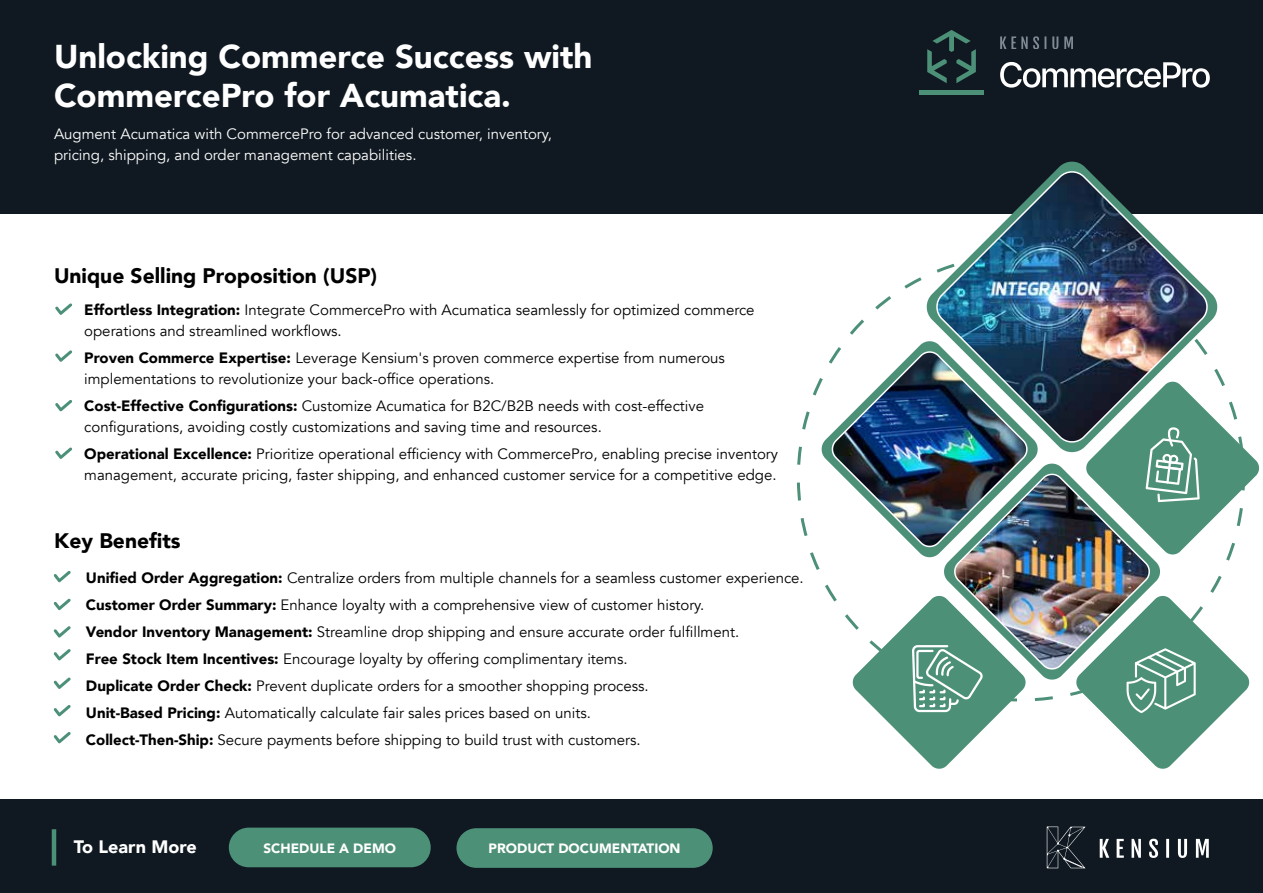
<style>
.page{position:relative;width:1263px;height:893px;background:#fff}
.page>*{position:absolute;margin:0;border:0;box-sizing:border-box;transform-origin:0 0}
.t1{font:900 33px/39px "Avenir";color:#fff}
.t2{font:900 21px "Avenir";color:#000}
.t3{font:900 18px "Avenir";color:#fff}
.t4{font:15px/27px "Avenir";color:#000}
.t5{font:15px/21px "Avenir";color:#fff}
.t6{font:900 13.5px "Avenir";color:#fff}
.s1{font-weight:900}
</style>
<div class="page">
<div style="left:0;top:0;width:1263px;height:214px;background:#101921"></div>
<svg style="left:55px;top:303px;width:17px;height:12px"></svg>
<svg style="left:55px;top:350px;width:17px;height:12px"></svg>
<svg style="left:55px;top:400px;width:17px;height:11px"></svg>
<svg style="left:55px;top:447px;width:17px;height:12px"></svg>
<svg style="left:54px;top:571px;width:17px;height:11px"></svg>
<svg style="left:54px;top:599px;width:17px;height:11px"></svg>
<svg style="left:54px;top:626px;width:17px;height:12px"></svg>
<svg style="left:54px;top:649px;width:17px;height:11px"></svg>
<svg style="left:54px;top:677px;width:17px;height:12px"></svg>
<svg style="left:54px;top:705px;width:17px;height:11px"></svg>
<svg style="left:54px;top:732px;width:17px;height:11px"></svg>
<svg style="left:926px;top:161px;width:292px;height:160px"></svg>
<img style="left:933px;top:168px;width:278px;height:181px">
<svg style="left:820px;top:340px;width:219px;height:115px"></svg>
<img style="left:823px;top:349px;width:436px;height:420px">
<div style="left:0;top:800px;width:1263px;height:93px;background:#101921"></div>
<div style="left:456px;top:828px;width:257px;height:40px;background:#4d9078;border-radius:20px"></div>
<div style="left:229px;top:828px;width:202px;height:39px;background:#4d9078;border-radius:20px"></div>
<hr style="left:52px;top:829px;width:4px;height:37px;background:#4d9078">
<svg style="left:1100px;top:839px;width:109px;height:19px"></svg>
<svg style="left:1047px;top:827px;width:38px;height:41px"></svg>
<div style="left:919px;top:90px;width:65px;height:5px;background:#4d9078"></div>
<svg style="left:927px;top:30px;width:49px;height:53px"></svg>
<svg style="left:1000px;top:62px;width:210px;height:26px"></svg>
<svg style="left:1000px;top:36px;width:73px;height:13px"></svg>
<h1 class="t1" style="left:54px;top:36px;width:540px">Unlocking Commerce Success with<br>CommercePro for Acumatica.</h1>
<p class="t5" style="left:54px;top:123px;width:499px">Augment Acumatica with CommercePro for advanced customer, inventory, pricing, shipping, and order management capabilities.</p>
<h2 class="t2" style="left:54px;top:258px;width:325px">Unique Selling Proposition (USP)</h2>
<p class="t4" style="left:84px;top:300px;width:672px;line-height:21px"><span class="s1">Effortless Integration:</span> Integrate CommercePro with Acumatica seamlessly for optimized commerce operations and streamlined workflows.</p>
<p class="t4" style="left:84px;top:348px;width:642px;line-height:21px"><span class="s1">Proven Commerce Expertise:</span> Leverage Kensium's proven commerce expertise from numerous implementations to revolutionize your back-office operations.</p>
<p class="t4" style="left:84px;top:396px;width:621px;line-height:21px"><span class="s1">Cost-Effective Configurations:</span> Customize Acumatica for B2C/B2B needs with cost-effective configurations, avoiding costly customizations and saving time and resources.</p>
<p class="t4" style="left:84px;top:444px;width:695px;line-height:21px"><span class="s1">Operational Excellence:</span> Prioritize operational efficiency with CommercePro, enabling precise inventory management, accurate pricing, faster shipping, and enhanced customer service for a competitive edge.</p>
<h2 class="t2" style="left:54px;top:523px;width:128px">Key Benefits</h2>
<p class="t4" style="left:86px;top:564px;width:719px"><span class="s1">Unified Order Aggregation:</span> Centralize orders from multiple channels for a seamless customer experience.<br><span class="s1">Customer Order Summary:</span> Enhance loyalty with a comprehensive view of customer history.<br><span class="s1">Vendor Inventory Management:</span> Streamline drop shipping and ensure accurate order fulfillment.<br><span class="s1">Free Stock Item Incentives:</span> Encourage loyalty by offering complimentary items.<br><span class="s1">Duplicate Order Check:</span> Prevent duplicate orders for a smoother shopping process.<br><span class="s1">Unit-Based Pricing:</span> Automatically calculate fair sales prices based on units.<br><span class="s1">Collect-Then-Ship:</span> Secure payments before shipping to build trust with customers.</p>
<p class="t3" style="left:74px;top:831px;width:124px">To Learn More</p>
<p class="t6" style="left:263px;top:837px;width:134px">SCHEDULE A DEMO</p>
<p class="t6" style="left:489px;top:837px;width:193px">PRODUCT DOCUMENTATION</p>
</div>
